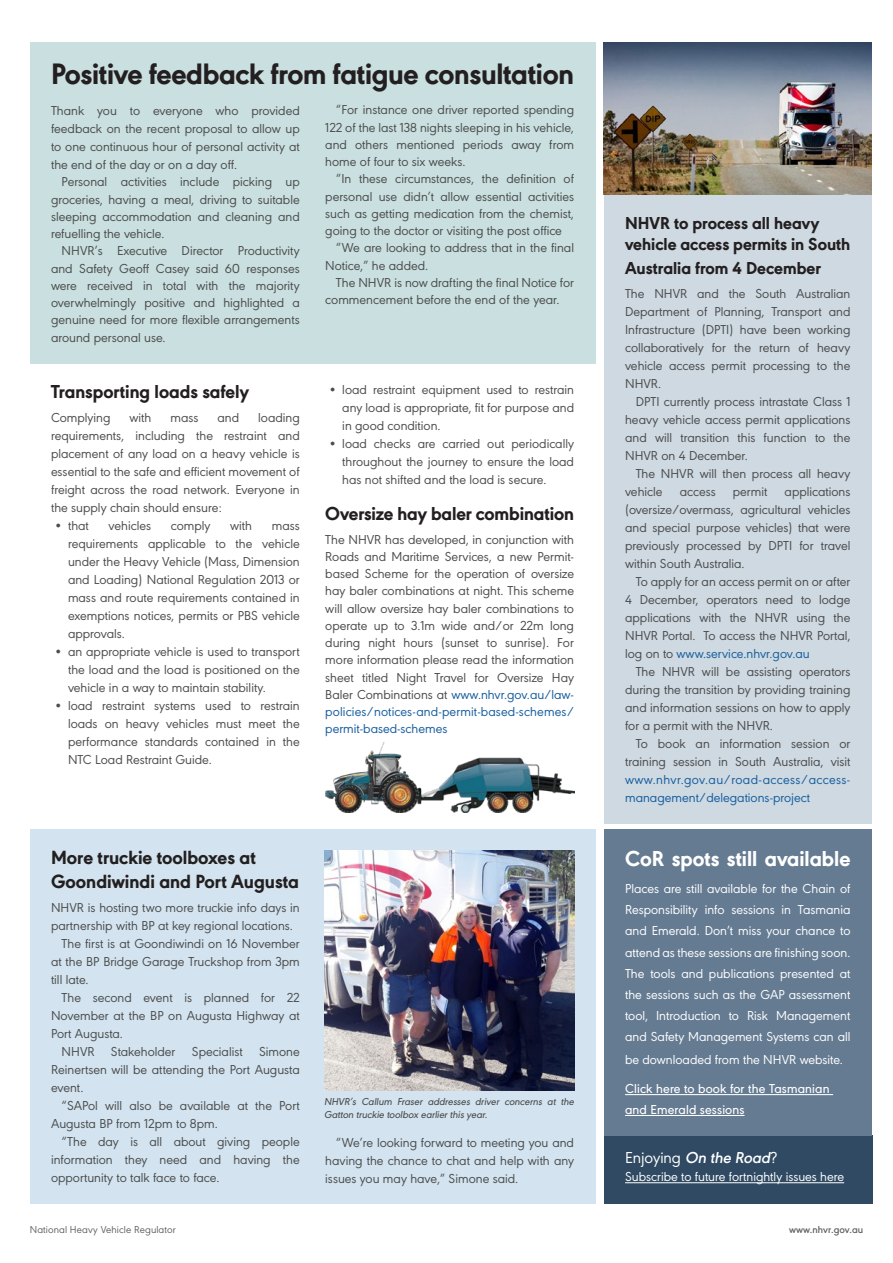
<style>
.page{position:relative;width:893px;height:1263px;background:#fff}
.page>*{position:absolute;margin:0;border:0;box-sizing:border-box;transform-origin:0 0}
.t1{font:800 30.75px "URW Geometric";letter-spacing:-.01em;color:#231f20}
.t2{font:800 22.5px "URW Geometric";color:#fff}
.t3{font:800 19.8px/23.9px "URW Geometric";color:#231f20}
.t4{font:800 19.5px "URW Geometric";letter-spacing:-.005em;color:#231f20}
.t5{font:800 18px/21.6px "URW Geometric";color:#231f20}
.Paragraph_8pt{font:16.5px "URW Geometric";color:#fff}
.Normal_Paragraph{font:13.5px/18px "URW Geometric";color:#4b4c4d;text-align:justify}
.Normal_Paragraph_No{font:13.5px/18px "URW Geometric";color:#4b4c4d;text-align:justify}
.Normal_Paragraph_No-2{font:13.5px/21.1px "URW Geometric";color:#fff;text-align:justify}
.Heading_2{font:500 13.5px/20.9px "URW Geometric";letter-spacing:.01em;color:#fff}
.Paragraph_8pt-2{font:13.5px "URW Geometric";color:#fff}
.t6{font:italic 500 10.5px/13.5px "URW Geometric";color:#4b4c4d}
.t7{font:10.5px "URW Geometric";letter-spacing:.01em;color:#636366}
.t8{font:600 10.5px "URW Geometric";letter-spacing:.01em;color:#636366}
.s1{color:#175d9e}
.s2{font-weight:600;font-style:italic}
</style>
<div class="page">
<div style="left:30px;top:829px;width:565px;height:374px;background:#d3e4f0"></div>
<div style="left:30px;top:43px;width:565px;height:321px;background:#cadfdf"></div>
<div style="left:604px;top:194px;width:268px;height:629px;background:#ced9e1"></div>
<div style="left:604px;top:1135px;width:269px;height:68px;background:#2f4a62"></div>
<hr style="left:625px;top:1182px;width:219px;height:1px;background:#fff">
<img style="left:324px;top:850px;width:250px;height:240px">
<div style="left:604px;top:829px;width:268px;height:306px;background:#657b92"></div>
<hr style="left:625px;top:1094px;width:208px;height:1px;background:#fff">
<hr style="left:625px;top:1115px;width:119px;height:1px;background:#fff">
<img style="left:325px;top:742px;width:249px;height:70px">
<img style="left:604px;top:43px;width:268px;height:151px">
<h2 class="t1" style="left:51px;top:51px;width:525px">Positive feedback from fatigue consultation</h2>
<p class="Normal_Paragraph_No" style="left:51px;top:101px;width:250px">Thank you to everyone who provided feedback on the recent proposal to allow up to one continuous hour of personal activity at the end of the day or on a day off.</p>
<p class="Normal_Paragraph" style="left:51px;top:172px;width:250px;line-height:17.2px;text-indent:11px">Personal activities include picking up groceries, having a meal, driving to suitable sleeping accommodation and cleaning and refuelling the vehicle.</p>
<p class="Normal_Paragraph" style="left:51px;top:241px;width:250px;line-height:17.2px;text-indent:11px">NHVR’s Executive Director Productivity and Safety Geoff Casey said 60 responses were received in total with the majority overwhelmingly positive and highlighted a genuine need for more flexible arrangements around personal use.</p>
<p class="Normal_Paragraph" style="left:325px;top:100px;width:250px;line-height:17.2px;text-indent:11px">“For instance one driver reported spending 122 of the last 138 nights sleeping in his vehicle, and others mentioned periods away from home of four to six weeks.</p>
<p class="Normal_Paragraph" style="left:325px;top:169px;width:250px;line-height:17.2px;text-indent:11px">“In these circumstances, the definition of personal use didn’t allow essential activities such as getting medication from the chemist, going to the doctor or visiting the post office</p>
<p class="Normal_Paragraph" style="left:325px;top:238px;width:250px;line-height:17.2px;text-indent:11px">“We are looking to address that in the final<br>Notice,” he added.</p>
<p class="Normal_Paragraph" style="left:325px;top:273px;width:250px;line-height:17.2px;text-indent:11px">The NHVR is now drafting the final Notice for commencement before the end of the year.</p>
<h2 class="t4" style="left:51px;top:377px;width:199px">Transporting loads safely</h2>
<p class="Normal_Paragraph_No" style="left:51px;top:408px;width:61px">Complying</p>
<p class="Normal_Paragraph_No" style="left:130px;top:408px;width:23px">with</p>
<p class="Normal_Paragraph_No" style="left:170px;top:408px;width:29px">mass</p>
<p class="Normal_Paragraph_No" style="left:217px;top:408px;width:23px">and</p>
<p class="Normal_Paragraph_No" style="left:51px;top:408px;width:250px;text-indent:207px">loading requirements, including the restraint and placement of any load on a heavy vehicle is essential to the safe and efficient movement of freight across the road network. Everyone in the supply chain should ensure:</p>
<p class="Normal_Paragraph_No" style="left:55px;top:516px;width:35px">• that</p>
<p class="Normal_Paragraph_No" style="left:109px;top:516px;width:44px">vehicles</p>
<p class="Normal_Paragraph_No" style="left:171px;top:516px;width:41px">comply</p>
<p class="Normal_Paragraph_No" style="left:230px;top:516px;width:23px">with</p>
<p class="Normal_Paragraph_No" style="left:68px;top:516px;width:233px;text-indent:204px">mass requirements applicable to the vehicle under the Heavy Vehicle (Mass, Dimension and Loading) National Regulation 2013 or mass and route requirements contained in exemptions notices, permits or PBS vehicle approvals.</p>
<p class="Normal_Paragraph_No" style="left:68px;top:642px;width:233px;text-indent:-13px">• an appropriate vehicle is used to transport the load and the load is positioned on the vehicle in a way to maintain stability.</p>
<p class="Normal_Paragraph_No" style="left:68px;top:696px;width:233px;text-indent:-13px">• load restraint systems used to restrain loads on heavy vehicles must meet the performance standards contained in the NTC Load Restraint Guide.</p>
<p class="Normal_Paragraph_No" style="left:342px;top:379px;width:233px;text-indent:-13px">• load restraint equipment used to restrain any load is appropriate, fit for purpose and in good condition.</p>
<p class="Normal_Paragraph_No" style="left:342px;top:433px;width:233px;text-indent:-13px">• load checks are carried out periodically throughout the journey to ensure the load has not shifted and the load is secure.</p>
<h2 class="t4" style="left:325px;top:499px;width:250px">Oversize hay baler combination</h2>
<p class="Normal_Paragraph_No" style="left:325px;top:529px;width:250px;line-height:17.2px">The NHVR has developed, in conjunction with Roads and Maritime Services, a new Permit&shy;based Scheme for the operation of oversize hay baler combinations at night. This scheme will allow oversize hay baler combinations to operate up to 3.1m wide and/or 22m long during night hours (sunset to sunrise). For more information please read the information sheet titled Night Travel for Oversize Hay Baler Combinations at <span class="s1">www.nhvr.gov.au/law&shy;policies/notices-and-permit-based-schemes/ permit-based-schemes</span></p>
<h2 class="t3" style="left:51px;top:844px;width:249px">More truckie toolboxes at<br>Goondiwindi and Port Augusta</h2>
<p class="Normal_Paragraph_No" style="left:51px;top:897px;width:250px">NHVR is hosting two more truckie info days in partnership with BP at key regional locations.</p>
<p class="Normal_Paragraph" style="left:51px;top:933px;width:250px;text-indent:11px">The first is at Goondiwindi on 16 November at the BP Bridge Garage Truckshop from 3pm till late.</p>
<p class="Normal_Paragraph" style="left:51px;top:987px;width:250px;text-indent:11px">The second event is planned for 22<br>November at the BP on Augusta Highway at Port Augusta.</p>
<p class="Normal_Paragraph" style="left:51px;top:1041px;width:250px;text-indent:11px">NHVR Stakeholder Specialist Simone Reinertsen will be attending the Port Augusta event.</p>
<p class="Normal_Paragraph" style="left:51px;top:1095px;width:250px;text-indent:11px">“SAPol will also be available at the Port<br>Augusta BP from 12pm to 8pm.</p>
<p class="Normal_Paragraph" style="left:51px;top:1131px;width:250px;text-indent:11px">“The day is all about giving people information they need and having the opportunity to talk face to face.</p>
<p class="Normal_Paragraph" style="left:325px;top:1132px;width:250px;text-indent:11px">“We’re looking forward to meeting you and having the chance to chat and help with any issues you may have,” Simone said.</p>
<p class="t6" style="left:324px;top:1094px;width:252px">NHVR’s Callum Fraser addresses driver concerns at the<br>Gatton truckie toolbox earlier this year.</p>
<h2 class="t5" style="left:625px;top:211px;width:227px">NHVR to process all heavy vehicle access permits in South</h2>
<h2 class="t5" style="left:625px;top:256px;width:197px">Australia from 4 December</h2>
<p class="Normal_Paragraph_No" style="left:625px;top:284px;width:227px">The NHVR and the South Australian Department of Planning, Transport and Infrastructure (DPTI) have been working collaboratively for the return of heavy vehicle access permit processing to the NHVR.</p>
<p class="Normal_Paragraph" style="left:625px;top:392px;width:227px;text-indent:11px">DPTI currently process intrastate Class 1 heavy vehicle access permit applications and will transition this function to the NHVR on 4 December.</p>
<p class="Normal_Paragraph" style="left:625px;top:464px;width:227px;text-indent:11px">The NHVR will then process all heavy vehicle</p>
<p class="Normal_Paragraph" style="left:625px;top:482px;width:227px;text-indent:159px">applications (oversize/overmass, agricultural vehicles and special purpose vehicles) that were previously processed by DPTI for travel within South Australia.</p>
<p class="Normal_Paragraph" style="left:625px;top:572px;width:227px;text-indent:11px">To apply for an access permit on or after 4 December, operators need to lodge applications with the NHVR using the NHVR Portal. To access the NHVR Portal, log on to <span class="s1">www.service.nhvr.gov.au</span></p>
<p class="Normal_Paragraph" style="left:625px;top:662px;width:227px;text-indent:11px">The NHVR will be assisting operators during the transition by providing training and information sessions on how to apply for a permit with the NHVR.</p>
<p class="Normal_Paragraph" style="left:625px;top:734px;width:227px;text-indent:11px">To book an information session or training session in South Australia, visit <span class="s1">www.nhvr.gov.au/road-access/access&shy;management/delegations-project</span></p>
<p class="Normal_Paragraph" style="left:680px;top:482px;width:37px">access</p>
<p class="Normal_Paragraph" style="left:733px;top:482px;width:36px">permit</p>
<h2 class="t2" style="left:625px;top:841px;width:227px">CoR spots still available</h2>
<p class="Normal_Paragraph_No-2" style="left:625px;top:877px;width:227px">Places are still available for the Chain of Responsibility info sessions in Tasmania and Emerald. Don’t miss your chance to attend as these sessions are finishing soon.<br>The tools and publications presented at the sessions such as the GAP assessment tool, Introduction to Risk Management and Safety Management Systems can all</p>
<p class="Normal_Paragraph_No-2" style="left:625px;top:1048px;width:219px">be downloaded from the NHVR website.</p>
<p class="Heading_2" style="left:625px;top:1077px;width:206px">Click here to book for the Tasmanian and Emerald sessions</p>
<p class="Paragraph_8pt" style="left:625px;top:1146px;width:154px">Enjoying <span class="s2">On the Road</span>?</p>
<p class="Paragraph_8pt-2" style="left:625px;top:1167px;width:221px">Subscribe to future fortnightly issues here</p>
<p class="t7" style="left:30px;top:1222px;width:147px">National Heavy Vehicle Regulator</p>
<p class="t8" style="left:789px;top:1222px;width:76px">www.nhvr.gov.au</p>
</div>
